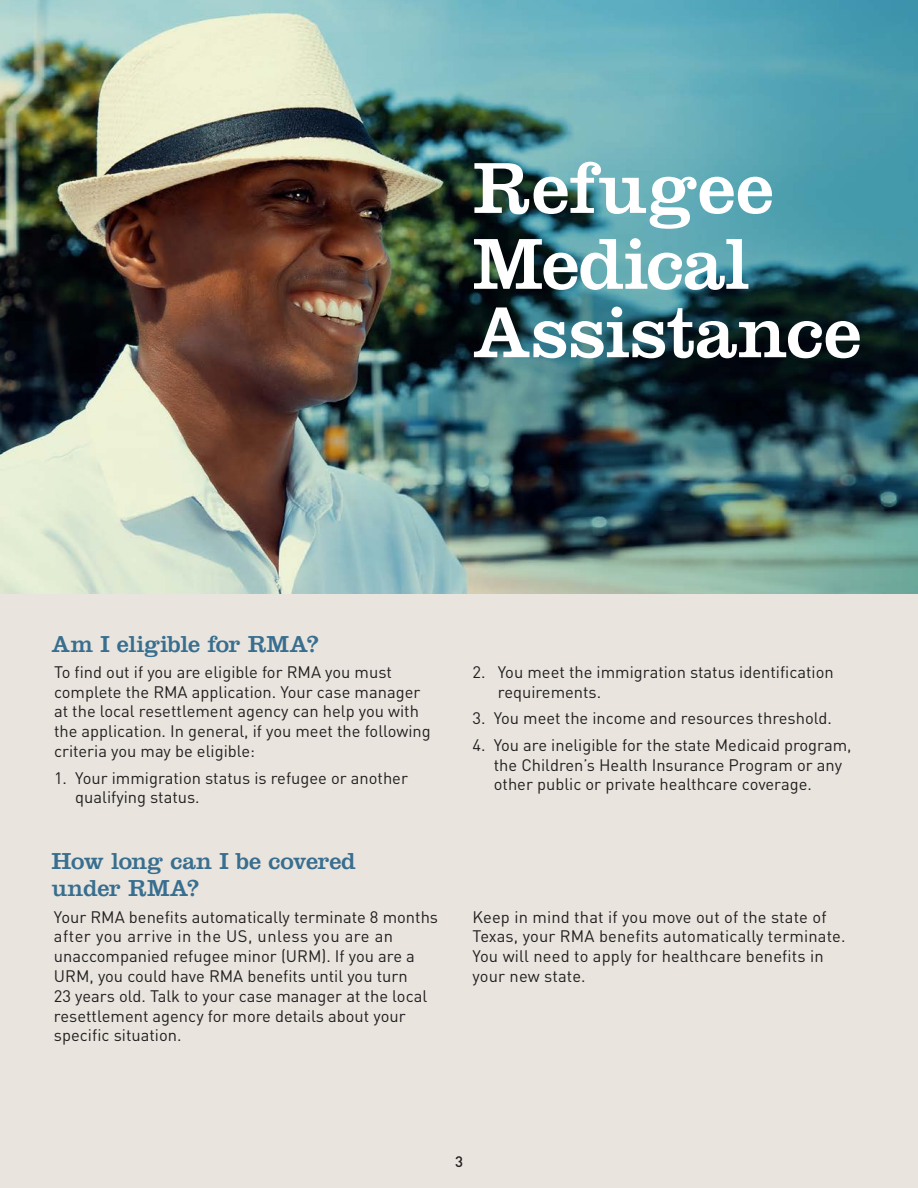
<style>
.page{position:relative;width:918px;height:1188px;background:#e9e5de}
.page>*{position:absolute;margin:0;border:0;box-sizing:border-box;transform-origin:0 0}
.Header_2{font:75px "Clarendon";letter-spacing:-.005em;color:#fff}
.Header_2-2{font:24px/27px "Clarendon";letter-spacing:-.015em;color:#386e8f}
.Body_Copy{font:16.5px/19.8px "DINOT";color:#231f20}
.Body_Copy-2{font:500 15px "DINOT";color:#231f20}
</style>
<div class="page">
<img style="left:0;top:0;width:918px;height:594px">
<p class="Header_2" style="left:472px;top:144px;width:303px">Refugee</p>
<p class="Header_2" style="left:472px;top:220px;width:279px">Medical</p>
<p class="Header_2" style="left:472px;top:288px;width:390px">Assistance</p>
<p class="Header_2-2" style="left:52px;top:630px;width:269px">Am I eligible for RMA?</p>
<p class="Body_Copy" style="left:54px;top:662px;width:378px">To find out if you are eligible for RMA you must complete the RMA application. Your case manager at the local resettlement agency can help you with the application. In general, if you meet the following criteria you may be eligible:</p>
<p class="Body_Copy" style="left:75px;top:767px;width:334px;text-indent:-21px">1. Your immigration status is refugee or another qualifying status.</p>
<p class="Header_2-2" style="left:52px;top:847px;width:306px">How long can I be covered under RMA?</p>
<p class="Body_Copy" style="left:498px;top:662px;width:337px;text-indent:-25px">2. You meet the immigration status identification requirements.</p>
<p class="Body_Copy" style="left:472px;top:708px;width:361px">3. You meet the income and resources threshold.</p>
<p class="Body_Copy" style="left:494px;top:735px;width:359px;text-indent:-21px">4. You are ineligible for the state Medicaid program, the Children’s Health Insurance Program or any other public or private healthcare coverage.</p>
<p class="Body_Copy" style="left:54px;top:906px;width:386px">Your RMA benefits automatically terminate 8 months after you arrive in the US, unless you are an unaccompanied refugee minor (URM). If you are a URM, you could have RMA benefits until you turn<br>23 years old. Talk to your case manager at the local resettlement agency for more details about your specific situation.</p>
<p class="Body_Copy" style="left:472px;top:906px;width:375px">Keep in mind that if you move out of the state of Texas, your RMA benefits automatically terminate.<br>You will need to apply for healthcare benefits in your new state.</p>
<p class="Body_Copy-2" style="left:455px;top:1152px;width:9px">3</p>
</div>
